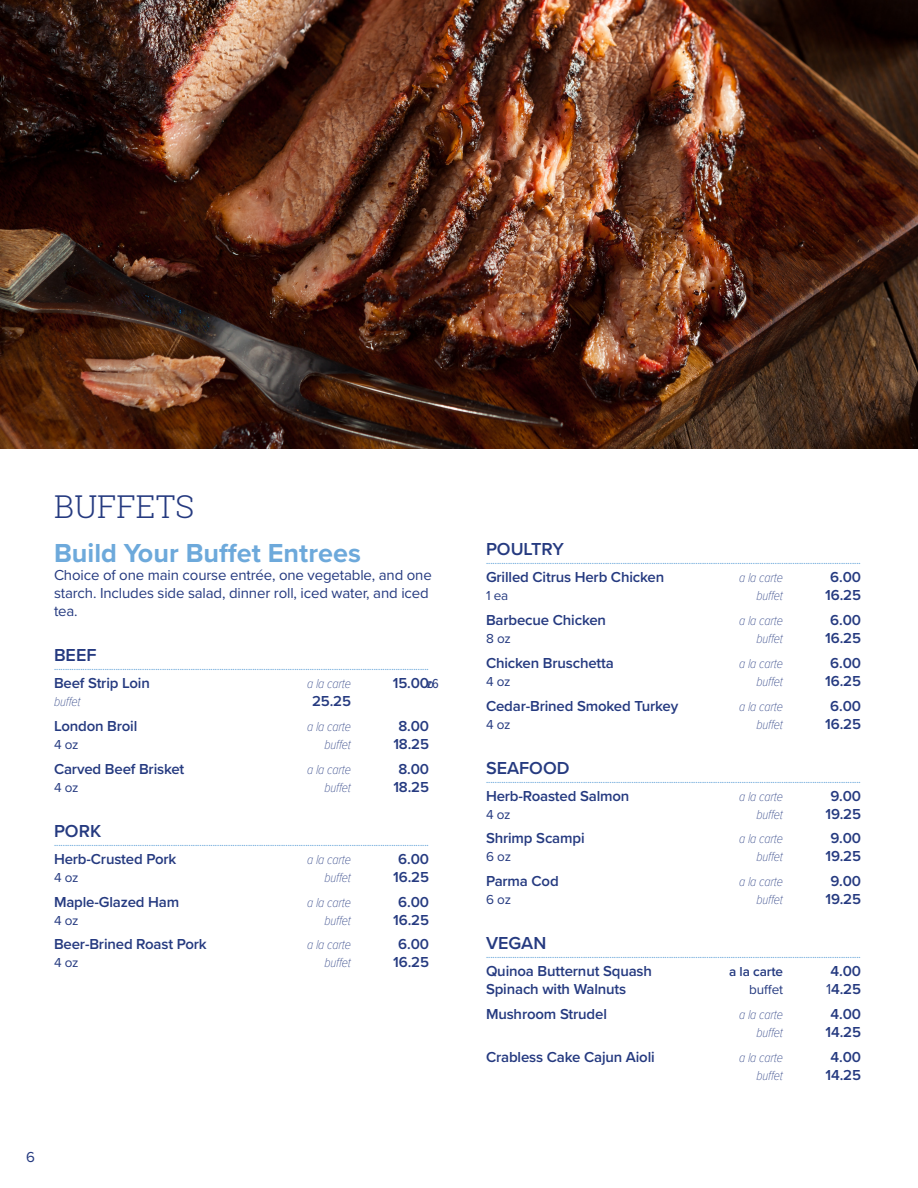
<style>
.page{position:relative;width:918px;height:1188px;background:#fff}
.page>*{position:absolute;margin:0;border:0;box-sizing:border-box;transform-origin:0 0}
.PAGE_HEADERS{font:300 31.5px "Roboto Slab";color:#253a80}
.Subhead_A{font:700 27px "Proxima Nova";color:#6da9db}
.Subhead_B{font:600 18px "Proxima Nova";color:#253a80}
.t1{font:600 15px "Proxima Nova";letter-spacing:-.01em;color:#253a80}
.t2{font:15px/18px "Proxima Nova";letter-spacing:-.01em;color:#253a80}
.t3{font:italic 100 13.5px "Proxima Nova Cond";letter-spacing:-.01em;color:#253a80}
.t4{font:13.5px "Proxima Nova";letter-spacing:-.01em;color:#253a80}
.t5{font:600 13.5px "Proxima Nova";letter-spacing:-.01em;color:#253a80}
.Column_Dividers{font:600 9px "Proxima Nova";color:#6da9db}
.s1{font-family:"Proxima Nova Cond";font-weight:400;font-size:13.5px}
.s2{font-weight:400}
</style>
<div class="page">
<img style="left:0;top:0;width:918px;height:448px">
<p class="PAGE_HEADERS" style="left:54px;top:484px;width:142px">BUFFETS</p>
<p class="Subhead_A" style="left:54px;top:533px;width:308px">Build Your Buffet Entrees</p>
<p class="t2" style="left:54px;top:566px;width:379px">Choice of one main course entrée, one vegetable, and one starch. Includes side salad, dinner roll, iced water, and iced tea.</p>
<h2 class="Subhead_B" style="left:54px;top:642px;width:44px">BEEF</h2>
<p class="Column_Dividers" style="left:54px;top:661px;width:376px">..........................................................................................................................................................................</p>
<p class="t1" style="left:54px;top:672px;width:97px">Beef Strip Loin</p>
<p class="t3" style="left:307px;top:674px;width:46px">a la carte</p>
<p class="t1" style="left:393px;top:672px;width:47px">15.00 <span class="s1">6oz</span></p>
<p class="t3" style="left:54px;top:692px;width:28px">buffet</p>
<p class="t1" style="left:312px;top:690px;width:40px">25.25</p>
<p class="t1" style="left:54px;top:715px;width:85px">London Broil</p>
<p class="t3" style="left:307px;top:717px;width:46px">a la carte</p>
<p class="t1" style="left:398px;top:715px;width:32px">8.00</p>
<p class="t4" style="left:54px;top:735px;width:26px">4 oz</p>
<p class="t3" style="left:324px;top:735px;width:28px">buffet</p>
<p class="t1" style="left:393px;top:733px;width:37px">18.25</p>
<p class="t1" style="left:54px;top:758px;width:132px">Carved Beef Brisket</p>
<p class="t3" style="left:307px;top:759px;width:46px">a la carte</p>
<p class="t1" style="left:398px;top:758px;width:32px">8.00</p>
<p class="t4" style="left:54px;top:777px;width:26px">4 oz</p>
<p class="t3" style="left:324px;top:777px;width:28px">buffet</p>
<p class="t1" style="left:393px;top:776px;width:37px">18.25</p>
<h2 class="Subhead_B" style="left:54px;top:817px;width:49px">PORK</h2>
<p class="Column_Dividers" style="left:54px;top:836px;width:376px">..........................................................................................................................................................................</p>
<p class="t1" style="left:54px;top:848px;width:124px">Herb-Crusted Pork</p>
<p class="t3" style="left:307px;top:849px;width:46px">a la carte</p>
<p class="t1" style="left:398px;top:848px;width:32px">6.00</p>
<p class="t4" style="left:54px;top:867px;width:26px">4 oz</p>
<p class="t3" style="left:324px;top:867px;width:28px">buffet</p>
<p class="t1" style="left:393px;top:866px;width:37px">16.25</p>
<p class="t1" style="left:54px;top:890px;width:127px">Maple-Glazed Ham</p>
<p class="t3" style="left:307px;top:892px;width:46px">a la carte</p>
<p class="t1" style="left:398px;top:890px;width:32px">6.00</p>
<p class="t4" style="left:54px;top:910px;width:26px">4 oz</p>
<p class="t3" style="left:324px;top:910px;width:28px">buffet</p>
<p class="t1" style="left:393px;top:908px;width:37px">16.25</p>
<p class="t1" style="left:54px;top:933px;width:154px">Beer-Brined Roast Pork</p>
<p class="t3" style="left:307px;top:935px;width:46px">a la carte</p>
<p class="t1" style="left:398px;top:933px;width:32px">6.00</p>
<p class="t4" style="left:54px;top:953px;width:26px">4 oz</p>
<p class="t3" style="left:324px;top:953px;width:28px">buffet</p>
<p class="t1" style="left:393px;top:951px;width:37px">16.25</p>
<h3 class="t2" style="left:26px;top:1147px;width:10px">6</h3>
<h2 class="Subhead_B" style="left:486px;top:536px;width:80px">POULTRY</h2>
<p class="Column_Dividers" style="left:486px;top:555px;width:376px">..........................................................................................................................................................................</p>
<p class="t1" style="left:486px;top:566px;width:180px">Grilled Citrus Herb Chicken</p>
<p class="t3" style="left:739px;top:568px;width:46px">a la carte</p>
<p class="t1" style="left:830px;top:566px;width:32px">6.00</p>
<p class="t4" style="left:486px;top:586px;width:24px">1 ea</p>
<p class="t3" style="left:756px;top:586px;width:28px">buffet</p>
<p class="t1" style="left:825px;top:584px;width:37px">16.25</p>
<p class="t1" style="left:486px;top:609px;width:122px">Barbecue Chicken</p>
<p class="t3" style="left:739px;top:611px;width:46px">a la carte</p>
<p class="t1" style="left:830px;top:609px;width:32px">6.00</p>
<p class="t4" style="left:486px;top:628px;width:27px">8 oz</p>
<p class="t3" style="left:756px;top:629px;width:28px">buffet</p>
<p class="t1" style="left:825px;top:627px;width:37px">16.25</p>
<p class="t1" style="left:486px;top:652px;width:129px">Chicken Bruschetta</p>
<p class="t3" style="left:739px;top:653px;width:46px">a la carte</p>
<p class="t1" style="left:830px;top:652px;width:32px">6.00</p>
<p class="t4" style="left:486px;top:671px;width:26px">4 oz</p>
<p class="t3" style="left:756px;top:671px;width:28px">buffet</p>
<p class="t1" style="left:825px;top:670px;width:37px">16.25</p>
<p class="t1" style="left:486px;top:694px;width:194px">Cedar-Brined Smoked Turkey</p>
<p class="t3" style="left:739px;top:696px;width:46px">a la carte</p>
<p class="t1" style="left:830px;top:694px;width:32px">6.00</p>
<p class="t4" style="left:486px;top:714px;width:26px">4 oz</p>
<p class="t3" style="left:756px;top:714px;width:28px">buffet</p>
<p class="t1" style="left:825px;top:712px;width:37px">16.25</p>
<h2 class="Subhead_B" style="left:486px;top:754px;width:85px">SEAFOOD</h2>
<p class="Column_Dividers" style="left:486px;top:773px;width:376px">..........................................................................................................................................................................</p>
<p class="t1" style="left:486px;top:784px;width:145px">Herb-Roasted Salmon</p>
<p class="t3" style="left:739px;top:786px;width:46px">a la carte</p>
<p class="t1" style="left:831px;top:784px;width:32px">9.00</p>
<p class="t4" style="left:486px;top:804px;width:26px">4 oz</p>
<p class="t3" style="left:756px;top:804px;width:28px">buffet</p>
<p class="t1" style="left:826px;top:802px;width:37px">19.25</p>
<p class="t1" style="left:486px;top:827px;width:100px">Shrimp Scampi</p>
<p class="t3" style="left:739px;top:829px;width:46px">a la carte</p>
<p class="t1" style="left:831px;top:827px;width:32px">9.00</p>
<p class="t4" style="left:486px;top:847px;width:27px">6 oz</p>
<p class="t3" style="left:756px;top:847px;width:28px">buffet</p>
<p class="t1" style="left:826px;top:845px;width:37px">19.25</p>
<p class="t1" style="left:486px;top:870px;width:74px">Parma Cod</p>
<p class="t3" style="left:739px;top:872px;width:46px">a la carte</p>
<p class="t1" style="left:831px;top:870px;width:32px">9.00</p>
<p class="t4" style="left:486px;top:889px;width:27px">6 oz</p>
<p class="t3" style="left:756px;top:890px;width:28px">buffet</p>
<p class="t1" style="left:826px;top:888px;width:37px">19.25</p>
<h2 class="Subhead_B" style="left:486px;top:930px;width:62px">VEGAN</h2>
<p class="Column_Dividers" style="left:486px;top:948px;width:376px">..........................................................................................................................................................................</p>
<p class="t1" style="left:486px;top:960px;width:168px">Quinoa Butternut Squash</p>
<p class="t5" style="left:729px;top:961px;width:55px">a la carte</p>
<p class="t1" style="left:831px;top:960px;width:32px">4.00</p>
<p class="t1" style="left:486px;top:978px;width:142px">Spinach with Walnuts</p>
<p class="t4" style="left:749px;top:979px;width:35px">buffet</p>
<p class="t1" style="left:826px;top:978px;width:36px"><span class="s2">1</span>4.25</p>
<p class="t1" style="left:486px;top:1003px;width:122px">Mushroom Strudel</p>
<p class="t3" style="left:739px;top:1004px;width:46px">a la carte</p>
<p class="t1" style="left:831px;top:1003px;width:32px">4.00</p>
<p class="t3" style="left:756px;top:1022px;width:28px">buffet</p>
<p class="t1" style="left:826px;top:1021px;width:37px">14.25</p>
<p class="t1" style="left:486px;top:1045px;width:170px">Crabless Cake Cajun Aioli</p>
<p class="t3" style="left:739px;top:1047px;width:46px">a la carte</p>
<p class="t1" style="left:831px;top:1045px;width:32px">4.00</p>
<p class="t3" style="left:756px;top:1065px;width:28px">buffet</p>
<p class="t1" style="left:826px;top:1063px;width:37px">14.25</p>
</div>
